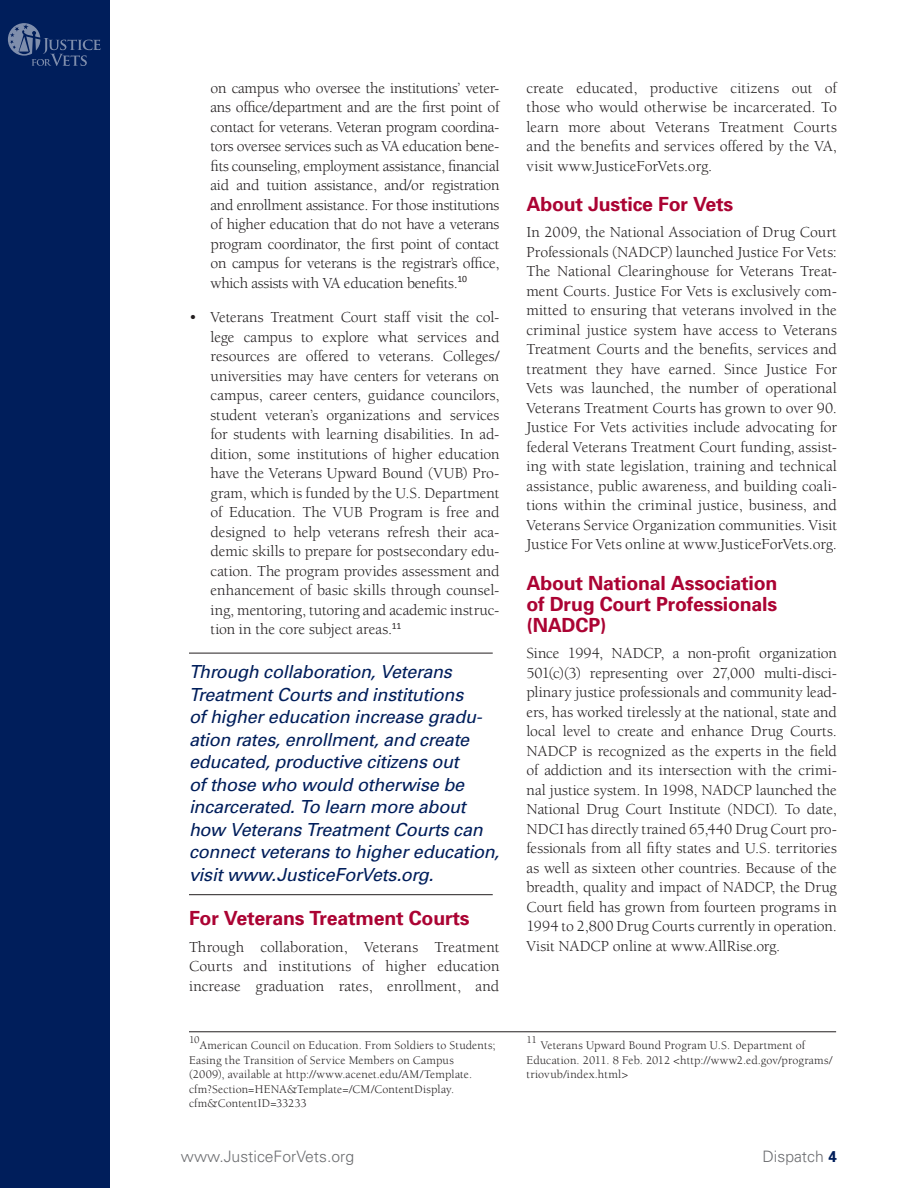
<style>
.page{position:relative;width:918px;height:1188px;background:#fff}
.page>*{position:absolute;margin:0;border:0;box-sizing:border-box;transform-origin:0 0}
.Body_Copy{font:700 19.5px/21px "Univers";letter-spacing:-.01em;color:#ab0333;text-align:justify}
.Call_Out{font:italic 18px/22.5px "Univers";letter-spacing:-.02em;color:#001e5b}
.Body_Copy-2{font:15.75px/19.5px "Berkeley";color:#231f20;text-align:justify}
.List_Paragraph{font:15.75px/19.5px "Berkeley";letter-spacing:-.02em;color:#231f20;text-align:justify}
.t1{font:300 15.75px "Univers";color:#6c6d70}
.t2{font:12px/14.4px "Berkeley";letter-spacing:.01em;color:#231f20}
.t3{font:10.5px "Berkeley";color:#231f20}
.s1{font-weight:700;color:#001e5b}
</style>
<div class="page">
<div style="left:0;top:0;width:110px;height:1188px;background:#001e5b"></div>
<svg style="left:8px;top:23px;width:92px;height:43px"></svg>
<hr style="left:189px;top:653px;width:304px;height:1px;background:#231f20">
<hr style="left:189px;top:894px;width:304px;height:1px;background:#231f20">
<hr style="left:189px;top:1031px;width:647px;height:1px;background:#231f20">
<p class="List_Paragraph" style="left:211px;top:78px;width:290px">on campus who oversee the institutions’ veter&shy;ans office/department and are the first point of contact for veterans. Veteran program coordina&shy;tors oversee services such as VA education bene&shy;fits counseling, employment assistance, financial aid and tuition assistance, and/or registration and enrollment assistance. For those institutions of higher education that do not have a veterans program coordinator, the first point of contact on campus for veterans is the registrar’s office, which assists with VA education benefits.<sup>10</sup></p>
<p class="List_Paragraph" style="left:211px;top:308px;width:290px;text-indent:-22px">• Veterans Treatment Court staff visit the col&shy;lege campus to explore what services and resources are offered to veterans. Colleges/ universities may have centers for veterans on campus, career centers, guidance councilors, student veteran’s organizations and services for students with learning disabilities. In ad&shy;dition, some institutions of higher education have the Veterans Upward Bound (VUB) Pro&shy;gram, which is funded by the U.S. Department of Education. The VUB Program is free and designed to help veterans refresh their aca&shy;demic skills to prepare for postsecondary edu&shy;cation. The program provides assessment and enhancement of basic skills through counsel&shy;ing, mentoring, tutoring and academic instruc&shy;tion in the core subject areas.<sup>11</sup></p>
<p class="Call_Out" style="left:189px;top:660px;width:312px">Through collaboration, Veterans Treatment Courts and institutions<br>of higher education increase gradu&shy;ation rates, enrollment, and create educated, productive citizens out<br>of those who would otherwise be incarcerated. To learn more about how Veterans Treatment Courts can connect veterans to higher education, visit www.JusticeForVets.org.</p>
<p class="Body_Copy" style="left:189px;top:907px;width:282px">For Veterans Treatment Courts</p>
<p class="Body_Copy-2" style="left:189px;top:937px;width:312px">Through collaboration, Veterans Treatment Courts and institutions of higher education increase graduation rates, enrollment, and</p>
<p class="Body_Copy-2" style="left:526px;top:78px;width:312px">create educated, productive citizens out of those who would otherwise be incarcerated. To learn more about Veterans Treatment Courts and the benefits and services offered by the VA, visit www.JusticeForVets.org.</p>
<p class="Body_Copy" style="left:526px;top:193px;width:208px">About Justice For Vets</p>
<p class="Body_Copy-2" style="left:526px;top:223px;width:312px">In 2009, the National Association of Drug Court Professionals (NADCP) launched Justice For Vets:<br>The National Clearinghouse for Veterans Treat&shy;ment Courts. Justice For Vets is exclusively com&shy;mitted to ensuring that veterans involved in the criminal justice system have access to Veterans Treatment Courts and the benefits, services and treatment they have earned. Since Justice For Vets was launched, the number of operational Veterans Treatment Courts has grown to over 90.<br>Justice For Vets activities include advocating for federal Veterans Treatment Court funding, assist&shy;ing with state legislation, training and technical assistance, public awareness, and building coali&shy;tions within the criminal justice, business, and Veterans Service Organization communities. Visit Justice For Vets online at www.JusticeForVets.org.</p>
<p class="Body_Copy" style="left:526px;top:572px;width:252px">About National Association of Drug Court Professionals (NADCP)</p>
<p class="Body_Copy-2" style="left:526px;top:644px;width:312px">Since 1994, NADCP, a non-profit organization 501(c)(3) representing over 27,000 multi-disci&shy;plinary justice professionals and community lead&shy;ers, has worked tirelessly at the national, state and local level to create and enhance Drug Courts.<br>NADCP is recognized as the experts in the field of addiction and its intersection with the crimi&shy;nal justice system. In 1998, NADCP launched the National Drug Court Institute (NDCI). To date, NDCI has directly trained 65,440 Drug Court pro&shy;fessionals from all fifty states and U.S. territories as well as sixteen other countries. Because of the breadth, quality and impact of NADCP, the Drug Court field has grown from fourteen programs in 1994 to 2,800 Drug Courts currently in operation.<br>Visit NADCP online at www.AllRise.org.</p>
<p class="t3" style="left:189px;top:1035px;width:12px">10</p>
<p class="t2" style="left:189px;top:1039px;width:308px;text-indent:11px">American Council on Education. From Soldiers to Students; Easing the Transition of Service Members on Campus<br>(2009), available at http://www.acenet.edu/AM/Template. cfm?Section=HENA&amp;Template=/CM/ContentDisplay. cfm&amp;ContentID=33233</p>
<p class="t2" style="left:526px;top:1039px;width:308px"><sup>11</sup> Veterans Upward Bound Program U.S. Department of<br>Education. 2011. 8 Feb. 2012 &lt;http://www2.ed.gov/programs/ triovub/index.html&gt;</p>
<p class="t1" style="left:181px;top:1147px;width:175px">www.JusticeForVets.org</p>
<p class="t1" style="left:763px;top:1147px;width:76px">Dispatch <span class="s1">4</span></p>
</div>
